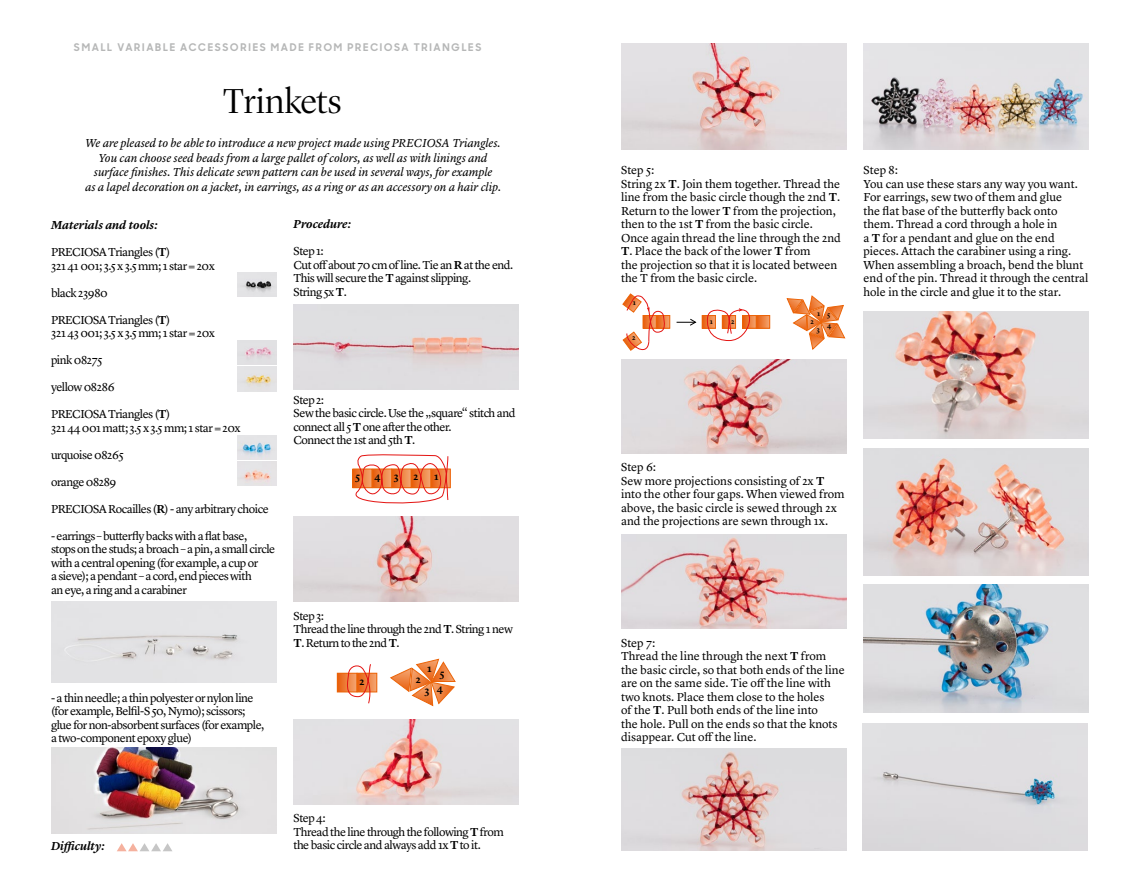
<style>
.page{position:relative;width:1140px;height:893px;background:#fff}
.page>*{position:absolute;margin:0;border:0;box-sizing:border-box;transform-origin:0 0}
.t1{font:300 36px "Lyon Display";letter-spacing:-.005em;color:#000}
.t2{font:12px/13.5px "Lyon Text";letter-spacing:-.01em;color:#000}
.t3{font:12px/13.5px "Lyon Text";letter-spacing:-.04em;color:#000}
.t4{font:italic 12px/14.4px "Lyon Text";letter-spacing:-.005em;color:#000;text-align:center}
.t5{font:italic 600 12px "Lyon Text";letter-spacing:-.005em;color:#000}
.t6{font:700 10.5px "Sharp Sans Display No 1";letter-spacing:.165em;color:#b6b7b7}
.t7{font:600 10.35px/15.6px "Lyon Text";color:#000;text-align:right}
.t8{font:600 7.05px "Lyon Text";color:#000}
.s1{font-weight:600}
</style>
<div class="page">
<svg style="left:117px;top:843px;width:55px;height:8px"></svg>
<img style="left:238px;top:272px;width:38px;height:24px">
<img style="left:238px;top:340px;width:38px;height:24px">
<img style="left:238px;top:367px;width:38px;height:24px">
<img style="left:238px;top:435px;width:38px;height:24px">
<img style="left:238px;top:462px;width:38px;height:24px">
<img style="left:863px;top:311px;width:226px;height:128px">
<div style="left:862px;top:723px;width:225px;height:128px;background:#dedde0"></div>
<img style="left:863px;top:448px;width:226px;height:128px">
<img style="left:863px;top:585px;width:226px;height:127px">
<img style="left:51px;top:602px;width:225px;height:80px">
<img style="left:293px;top:304px;width:226px;height:85px">
<img style="left:293px;top:517px;width:226px;height:85px">
<svg style="left:352px;top:454px;width:97px;height:50px"></svg>
<svg style="left:786px;top:295px;width:59px;height:55px"></svg>
<div style="left:656px;top:315px;width:14px;height:13px;background:#f29960"></div>
<div style="left:656px;top:315px;width:14px;height:13px;border:1px solid #ec6408"></div>
<svg style="left:622px;top:293px;width:45px;height:58px"></svg>
<div style="left:756px;top:315px;width:14px;height:13px;border:1px solid #ec6408"></div>
<svg style="left:676px;top:308px;width:93px;height:33px"></svg>
<svg style="left:390px;top:658px;width:66px;height:48px"></svg>
<div style="left:337px;top:673px;width:20px;height:19px;background:#e96a1e"></div>
<div style="left:337px;top:673px;width:20px;height:19px;border:1px solid #ec6408"></div>
<div style="left:357px;top:673px;width:20px;height:19px;background:#f29a62"></div>
<div style="left:357px;top:673px;width:20px;height:19px;border:1px solid #ec6408"></div>
<svg style="left:343px;top:664px;width:29px;height:40px"></svg>
<img style="left:293px;top:719px;width:226px;height:85px">
<img style="left:621px;top:44px;width:225px;height:106px">
<img style="left:621px;top:360px;width:225px;height:93px">
<img style="left:621px;top:535px;width:225px;height:93px">
<img style="left:621px;top:749px;width:225px;height:102px">
<img style="left:863px;top:44px;width:226px;height:106px">
<img style="left:51px;top:748px;width:225px;height:85px">
<p class="t6" style="left:74px;top:39px;width:290px">SMALL VARIABLE ACCESS ORIES MADE FROM PRECIO</p>
<p class="t6" style="left:394px;top:39px;width:88px">SA TRIANGLES</p>
<h1 class="t1" style="left:223px;top:75px;width:120px">Trinkets</h1>
<p class="t4" style="left:85px;top:135px;width:417px">We are pleased to be able to introduce a new project made using PRECIOSA Triangles.<br>You can choose seed beads from a large pallet of colors, as well as with linings and surface finishes. This delicate sewn pattern can be used in several ways, for example<br>as a lapel decoration on a jacket, in earrings, as a ring or as an accessory on a hair clip.</p>
<p class="t5" style="left:293px;top:215px;width:59px">Procedure:</p>
<p class="t3" style="left:293px;top:243px;width:221px">Step 1:<br>Cut off about 70 cm of line. Tie an <span class="s1">R</span> at the end.<br>This will secure the <span class="s1">T</span> against slipping.<br>String 5x <span class="s1">T</span>.</p>
<p class="t5" style="left:51px;top:216px;width:108px">Materials and tools:</p>
<p class="t3" style="left:51px;top:244px;width:165px">PRECIOSA Triangles (<span class="s1">T</span>)<br>321 41 001; 3.5 x 3.5 mm; 1 star = 20x</p>
<p class="t3" style="left:51px;top:285px;width:58px">black 23980</p>
<p class="t3" style="left:51px;top:312px;width:165px">PRECIOSA Triangles (<span class="s1">T</span>)<br>321 43 001; 3.5 x 3.5 mm; 1 star = 20x</p>
<p class="t3" style="left:51px;top:352px;width:53px">pink 08275</p>
<p class="t3" style="left:51px;top:379px;width:65px">yellow 08286</p>
<p class="t3" style="left:51px;top:406px;width:191px">PRECIOSA Triangles (<span class="s1">T</span>)<br>321 44 001 matt; 3.5 x 3.5 mm; 1 star = 20x</p>
<p class="t3" style="left:51px;top:447px;width:74px">urquoise 08265</p>
<p class="t3" style="left:51px;top:474px;width:67px">orange 08289</p>
<p class="t3" style="left:51px;top:501px;width:219px">PRECIOSA Rocailles (<span class="s1">R</span>) - any arbitrary choice</p>
<p class="t3" style="left:51px;top:528px;width:226px">- earrings – butterfly backs with a flat base,<br>stops on the studs; a broach – a pin, a small circle with a central opening (for example, a cup or<br>a sieve); a pendant – a cord, end pieces with<br>an eye, a ring and a carabiner</p>
<p class="t3" style="left:293px;top:392px;width:223px">Step 2:<br>Sew the basic circle. Use the „square“ stitch and connect all 5 <span class="s1">T</span> one after the other.<br>Connect the 1st and 5th <span class="s1">T</span>.</p>
<p class="t7" style="left:355px;top:468px;width:6px">5</p>
<p class="t7" style="left:374px;top:468px;width:8px">4</p>
<p class="t7" style="left:394px;top:468px;width:6px">3</p>
<p class="t7" style="left:413px;top:468px;width:6px">2</p>
<p class="t7" style="left:434px;top:468px;width:6px">1</p>
<p class="t3" style="left:51px;top:690px;width:215px">- a thin needle; a thin polyester or nylon line (for example, Belfil-S 50, Nymo); scissors; glue for non-absorbent surfaces (for example, a two-component epoxy glue)</p>
<p class="t5" style="left:51px;top:837px;width:55px">Difficulty:</p>
<p class="t3" style="left:293px;top:608px;width:221px">Step 3:<br>Thread the line through the 2nd <span class="s1">T</span>. String 1 new<br><span class="s1">T</span>. Return to the 2nd <span class="s1">T</span>.</p>
<p class="t7" style="left:427px;top:660px;width:6px">1</p>
<p class="t7" style="left:424px;top:665px;width:22px">5<br>3 4</p>
<p class="t7" style="left:359px;top:673px;width:6px">2</p>
<p class="t7" style="left:416px;top:671px;width:6px">2</p>
<p class="t3" style="left:293px;top:810px;width:212px">Step 4:<br>Thread the line through the following <span class="s1">T</span> from the basic circle and always add 1x <span class="s1">T</span> to it.</p>
<p class="t2" style="left:621px;top:163px;width:221px">Step 5:<br>String 2x <span class="s1">T</span>. Join them together. Thread the line from the basic circle though the 2nd <span class="s1">T</span>.<br>Return to the lower <span class="s1">T</span> from the projection, then to the 1st <span class="s1">T</span> from the basic circle.<br>Once again thread the line through the 2nd <span class="s1">T</span>. Place the back of the lower <span class="s1">T</span> from<br>the projection so that it is located between the T from the basic circle.</p>
<p class="t8" style="left:633px;top:297px;width:5px">1</p>
<p class="t8" style="left:632px;top:333px;width:5px">2</p>
<p class="t8" style="left:710px;top:316px;width:5px">1</p>
<p class="t8" style="left:817px;top:308px;width:5px">1</p>
<p class="t8" style="left:827px;top:309px;width:5px">5</p>
<p class="t8" style="left:731px;top:316px;width:5px">2</p>
<p class="t8" style="left:810px;top:317px;width:5px">2</p>
<p class="t8" style="left:827px;top:321px;width:6px">4</p>
<p class="t8" style="left:816px;top:325px;width:5px">3</p>
<p class="t2" style="left:863px;top:163px;width:227px">Step 8:<br>You can use these stars any way you want.<br>For earrings, sew two of them and glue<br>the flat base of the butterfly back onto them. Thread a cord through a hole in<br>a <span class="s1">T</span> for a pendant and glue on the end pieces. Attach the carabiner using a ring.<br>When assembling a broach, bend the blunt end of the pin. Thread it through the central hole in the circle and glue it to the star.</p>
<p class="t2" style="left:621px;top:460px;width:225px">Step 6:<br>Sew more projections consisting of 2x <span class="s1">T </span>into the other four gaps. When viewed from above, the basic circle is sewed through 2x and the projections are sewn through 1x.</p>
<p class="t2" style="left:621px;top:635px;width:225px">Step 7:<br>Thread the line through the next <span class="s1">T</span> from the basic circle, so that both ends of the line are on the same side. Tie off the line with two knots. Place them close to the holes<br>of the <span class="s1">T</span>. Pull both ends of the line into<br>the hole. Pull on the ends so that the knots disappear. Cut off the line.</p>
</div>
